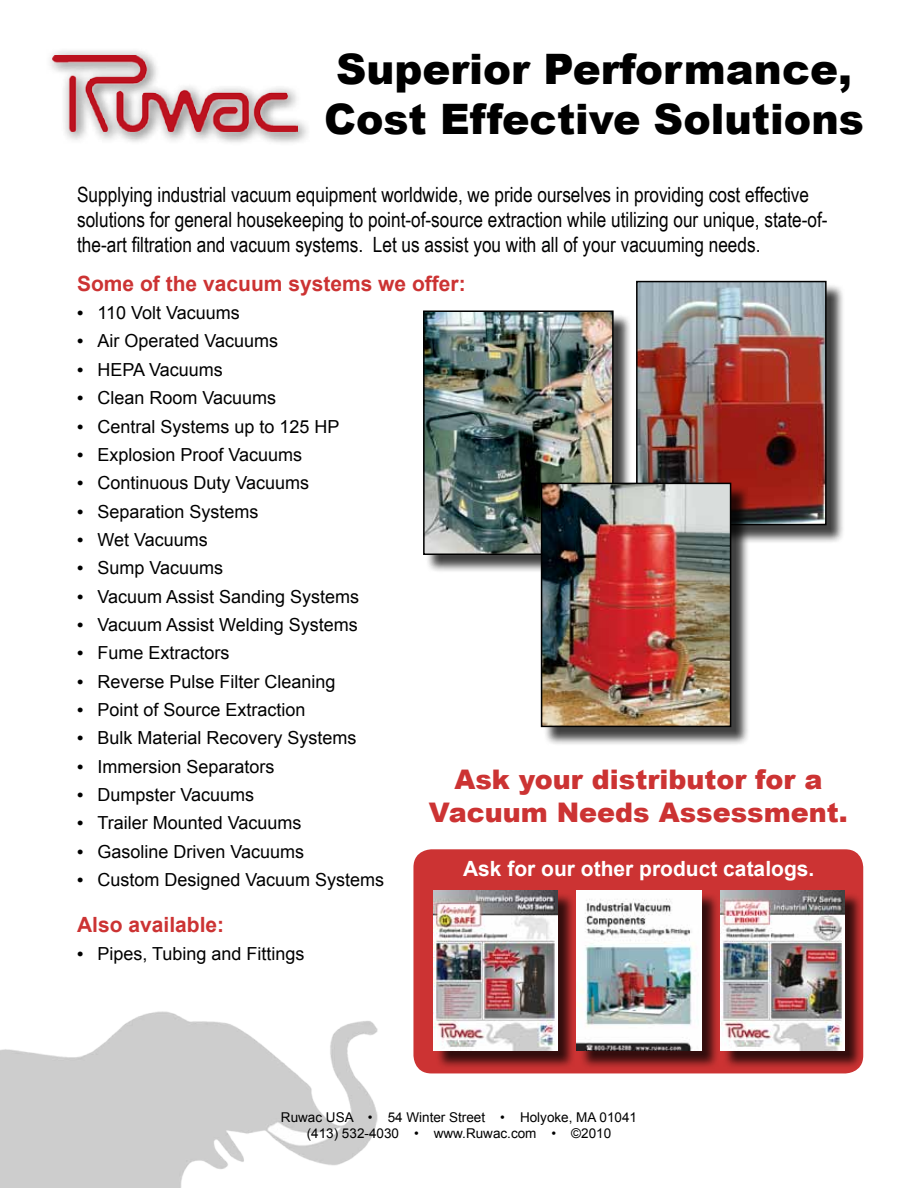
<style>
.page{position:relative;width:918px;height:1188px;background:#fff}
.page>*{position:absolute;margin:0;border:0;box-sizing:border-box;transform-origin:0 0}
.t1{font:900 42px/50.4px "Arial";color:#000}
.t2{font:900 27px/32.4px "Arial";color:#c33;text-align:center}
.t3{font:21px/25.2px "Arial Narrow";color:#000}
.t4{font:700 21px "Arial";color:#c33}
.t5{font:700 21px "Arial";color:#fff}
.t6{font:18px "Arial";color:#000}
.t7{font:13.5px/16.2px "Arial";color:#000;text-align:center}
.s1{font-family:"Times"}
</style>
<div class="page">
<img style="left:0;top:1011px;width:378px;height:177px">
<div style="left:413px;top:849px;width:450px;height:224px;background:#c33;border-radius:18px"></div>
<div style="left:43px;top:46px;width:263px;height:95px;background:#fff;opacity:.75"></div>
<img style="left:52px;top:55px;width:245px;height:76px">
<div style="left:638px;top:283px;width:207px;height:261px;background:#000;opacity:.75"></div>
<img style="left:639px;top:284px;width:185px;height:238px">
<div style="left:636px;top:281px;width:191px;height:244px;border:2px solid #000"></div>
<div style="left:436px;top:892px;width:140px;height:177px;background:#000;opacity:.75"></div>
<img style="left:433px;top:890px;width:124px;height:161px">
<div style="left:425px;top:313px;width:207px;height:261px;background:#000;opacity:.75"></div>
<img style="left:426px;top:313px;width:185px;height:239px">
<div style="left:423px;top:310px;width:191px;height:245px;border:2px solid #000"></div>
<div style="left:543px;top:485px;width:207px;height:261px;background:#000;opacity:.75"></div>
<img style="left:544px;top:486px;width:184px;height:238px">
<div style="left:541px;top:483px;width:190px;height:244px;border:2px solid #000"></div>
<div style="left:579px;top:892px;width:141px;height:177px;background:#000;opacity:.75"></div>
<img style="left:577px;top:890px;width:124px;height:161px">
<div style="left:723px;top:892px;width:140px;height:177px;background:#000;opacity:.75"></div>
<img style="left:721px;top:890px;width:124px;height:161px">
<h1 class="t1" style="left:324px;top:43px;width:542px">Superior Performance,<br>Cost Effective Solutions</h1>
<p class="t3" style="left:77px;top:181px;width:752px">Supplying industrial vacuum equipment worldwide, we pride ourselves in providing cost effective solutions for general housekeeping to point-of-source extraction while utilizing our unique, state-of&shy;the-art filtration and vacuum systems. Let us assist you with all of your vacuuming needs.</p>
<p class="t4" style="left:77px;top:270px;width:390px">Some of the vacuum systems we offer:</p>
<p class="t6" style="left:77px;top:301px;width:164px"><span class="s1">•</span> 110 Volt Vacuums</p>
<p class="t6" style="left:77px;top:329px;width:202px"><span class="s1">•</span> Air Operated Vacuums</p>
<p class="t6" style="left:77px;top:358px;width:147px"><span class="s1">•</span> HEPA Vacuums</p>
<p class="t6" style="left:77px;top:386px;width:200px"><span class="s1">•</span> Clean Room Vacuums</p>
<p class="t6" style="left:77px;top:414px;width:264px"><span class="s1">•</span> Central Systems up to 125 HP</p>
<p class="t6" style="left:77px;top:443px;width:226px"><span class="s1">•</span> Explosion Proof Vacuums</p>
<p class="t6" style="left:77px;top:471px;width:234px"><span class="s1">•</span> Continuous Duty Vacuums</p>
<p class="t6" style="left:77px;top:499px;width:183px"><span class="s1">•</span> Separation Systems</p>
<p class="t6" style="left:77px;top:528px;width:132px"><span class="s1">•</span> Wet Vacuums</p>
<p class="t6" style="left:77px;top:556px;width:147px"><span class="s1">•</span> Sump Vacuums</p>
<p class="t6" style="left:77px;top:585px;width:284px"><span class="s1">•</span> Vacuum Assist Sanding Systems</p>
<p class="t6" style="left:77px;top:613px;width:282px"><span class="s1">•</span> Vacuum Assist Welding Systems</p>
<p class="t6" style="left:77px;top:641px;width:154px"><span class="s1">•</span> Fume Extractors</p>
<p class="t6" style="left:77px;top:670px;width:260px"><span class="s1">•</span> Reverse Pulse Filter Cleaning</p>
<p class="t6" style="left:77px;top:698px;width:230px"><span class="s1">•</span> Point of Source Extraction</p>
<p class="t6" style="left:77px;top:726px;width:281px"><span class="s1">•</span> Bulk Material Recovery Systems</p>
<p class="t6" style="left:77px;top:755px;width:199px"><span class="s1">•</span> Immersion Separators</p>
<p class="t6" style="left:77px;top:783px;width:178px"><span class="s1">•</span> Dumpster Vacuums</p>
<p class="t6" style="left:77px;top:811px;width:226px"><span class="s1">•</span> Trailer Mounted Vacuums</p>
<p class="t6" style="left:77px;top:840px;width:228px"><span class="s1">•</span> Gasoline Driven Vacuums</p>
<p class="t6" style="left:77px;top:868px;width:309px"><span class="s1">•</span> Custom Designed Vacuum Systems</p>
<p class="t4" style="left:77px;top:910px;width:149px">Also available:</p>
<p class="t6" style="left:77px;top:942px;width:229px"><span class="s1">•</span> Pipes, Tubing and Fittings</p>
<h2 class="t2" style="left:429px;top:763px;width:420px">Ask your distributor for a<br>Vacuum Needs Assessment.</h2>
<p class="t5" style="left:463px;top:855px;width:353px">Ask for our other product catalogs.</p>
<p class="t7" style="left:281px;top:1109px;width:358px">Ruwac USA • 54 Winter Street • Holyoke, MA 01041 (413) 532-4030 • www.Ruwac.com • ©2010</p>
</div>
